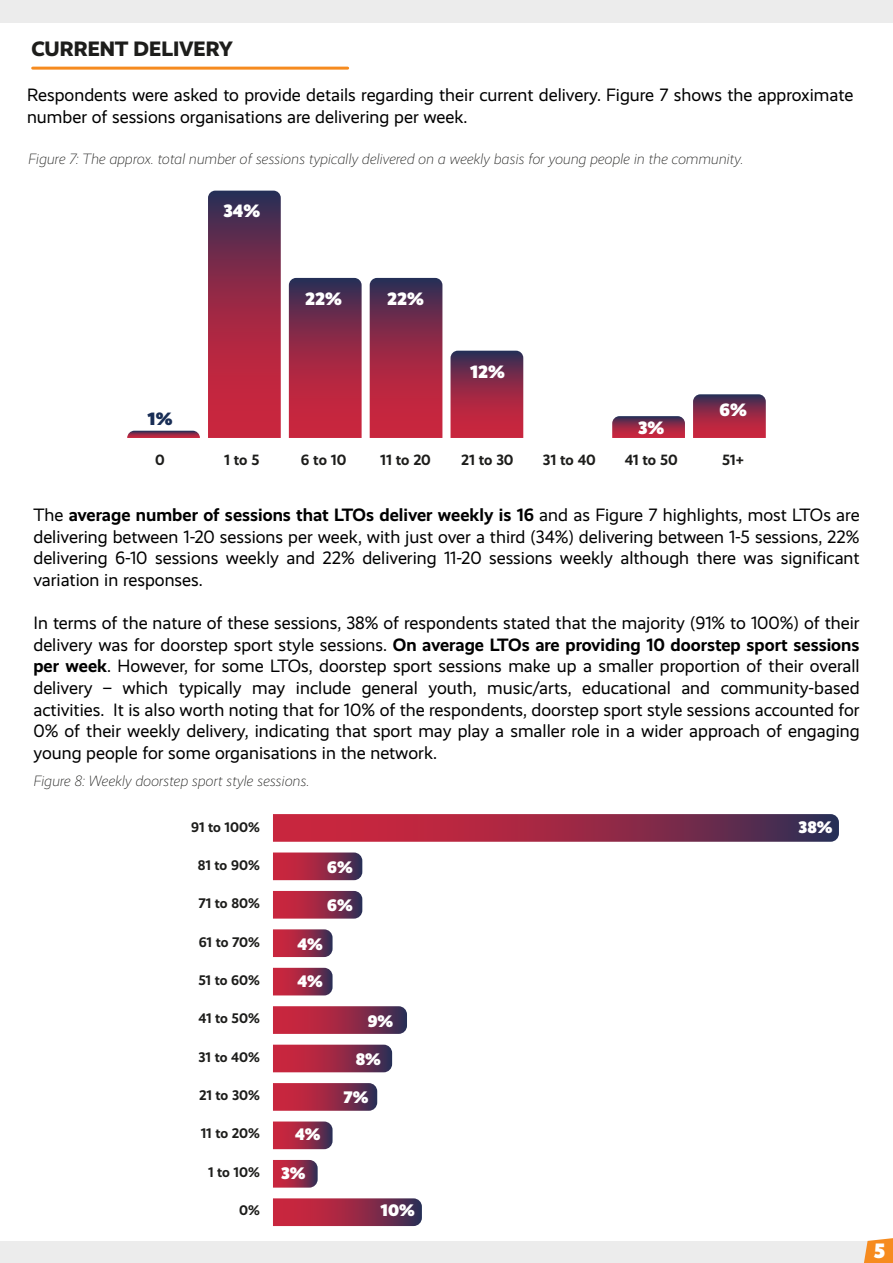
<style>
.page{position:relative;width:893px;height:1263px;background:#fff}
.page>*{position:absolute;margin:0;border:0;box-sizing:border-box;transform-origin:0 0}
.t1{font:800 21px "Realist";color:#1d1d1b}
.t2{font:900 21px "Realist";color:#fff}
.t3{font:18px/21.6px "Realist";color:#000;text-align:justify}
.t4{font:900 18px "Realist";color:#fff}
.t5{font:900 18px "Realist";color:#182d55}
.t6{font:900 16.8px "Realist";color:#fff}
.t7{font:italic 300 15px "Realist";color:#1d1d1b}
.t8{font:700 15px "Realist";letter-spacing:-.01em;color:#1d1d1b}
.t9{font:700 13.95px "Realist";letter-spacing:-.01em;color:#1d1d1b}
.s1{font-weight:700}
</style>
<div class="page">
<svg style="left:693px;top:394px;width:73px;height:44px;background:#932c49"></svg>
<svg style="left:612px;top:416px;width:73px;height:22px;background:#932e4b"></svg>
<svg style="left:450px;top:351px;width:73px;height:87px;background:#932b47"></svg>
<svg style="left:370px;top:278px;width:72px;height:160px;background:#922946"></svg>
<svg style="left:289px;top:278px;width:73px;height:160px;background:#932a47"></svg>
<svg style="left:208px;top:191px;width:73px;height:247px;background:#932946"></svg>
<svg style="left:127px;top:431px;width:73px;height:7px"></svg>
<div style="left:0;top:0;width:893px;height:23px;background:#ececec"></div>
<div style="left:0;top:1241px;width:893px;height:22px;background:#ececec"></div>
<svg style="left:864px;top:1238px;width:29px;height:25px"></svg>
<hr style="left:33px;top:67px;width:315px;height:3px;background:#f68b1f">
<svg style="left:273px;top:814px;width:566px;height:28px;background:#942b48"></svg>
<svg style="left:273px;top:852px;width:89px;height:28px;background:#982e4a"></svg>
<svg style="left:273px;top:891px;width:89px;height:27px;background:#962a47"></svg>
<svg style="left:273px;top:929px;width:60px;height:28px;background:#9a304c"></svg>
<svg style="left:273px;top:968px;width:60px;height:27px;background:#982d49"></svg>
<svg style="left:273px;top:1006px;width:134px;height:28px;background:#962c49"></svg>
<svg style="left:273px;top:1045px;width:119px;height:27px;background:#952a47"></svg>
<svg style="left:273px;top:1083px;width:104px;height:28px;background:#972d49"></svg>
<svg style="left:273px;top:1121px;width:60px;height:28px;background:#9a314d"></svg>
<svg style="left:273px;top:1160px;width:45px;height:27px"></svg>
<svg style="left:273px;top:1198px;width:149px;height:28px;background:#962d49"></svg>
<p class="t1" style="left:31px;top:37px;width:203px">CURRENT DELIVERY</p>
<p class="t3" style="left:27px;top:85px;width:828px">Respondents were asked to provide details regarding their current delivery. Figure 7 shows the approximate number of sessions organisations are delivering per week.</p>
<p class="t7" style="left:28px;top:151px;width:716px">Figure 7: The approx. total number of sessions typically delivered on a weekly basis for young people in the community.</p>
<p class="t4" style="left:223px;top:200px;width:38px">34%</p>
<p class="t4" style="left:305px;top:288px;width:38px">22%</p>
<p class="t4" style="left:387px;top:288px;width:38px">22%</p>
<p class="t5" style="left:148px;top:407px;width:26px">1%</p>
<p class="t4" style="left:470px;top:361px;width:36px">12%</p>
<p class="t4" style="left:638px;top:417px;width:28px">3%</p>
<p class="t4" style="left:719px;top:399px;width:29px">6%</p>
<p class="t8" style="left:155px;top:451px;width:11px">0</p>
<p class="t8" style="left:224px;top:451px;width:37px">1 to 5</p>
<p class="t8" style="left:301px;top:451px;width:47px">6 to 10</p>
<p class="t8" style="left:380px;top:451px;width:52px">11 to 20</p>
<p class="t8" style="left:461px;top:451px;width:54px">21 to 30</p>
<p class="t8" style="left:543px;top:451px;width:54px">31 to 40</p>
<p class="t8" style="left:625px;top:451px;width:54px">41 to 50</p>
<p class="t8" style="left:722px;top:451px;width:23px">51+</p>
<p class="t3" style="left:33px;top:504px;width:828px">The <span class="s1">average number of sessions that LTOs deliver weekly is 16</span> and as Figure 7 highlights, most LTOs are delivering between 1-20 sessions per week, with just over a third (34%) delivering between 1-5 sessions, 22% delivering 6-10 sessions weekly and 22% delivering 11-20 sessions weekly although there was significant variation in responses.</p>
<p class="t3" style="left:33px;top:612px;width:828px">In terms of the nature of these sessions, 38% of respondents stated that the majority (91% to 100%) of their delivery was for doorstep sport style sessions. <span class="s1">On average LTOs are providing 10 doorstep sport sessions per week</span>. However, for some LTOs, doorstep sport sessions make up a smaller proportion of their overall delivery – which typically may include general youth, music/arts, educational and community-based activities. It is also worth noting that for 10% of the respondents, doorstep sport style sessions accounted for 0% of their weekly delivery, indicating that sport may play a smaller role in a wider approach of engaging young people for some organisations in the network.</p>
<p class="t7" style="left:33px;top:772px;width:277px">Figure 8: Weekly doorstep sport style sessions.</p>
<p class="t9" style="left:191px;top:819px;width:70px">91 to 100%</p>
<p class="t9" style="left:198px;top:857px;width:63px">81 to 90%</p>
<p class="t9" style="left:198px;top:895px;width:63px">71 to 80%</p>
<p class="t9" style="left:199px;top:934px;width:62px">61 to 70%</p>
<p class="t9" style="left:198px;top:972px;width:63px">51 to 60%</p>
<p class="t9" style="left:199px;top:1010px;width:63px">41 to 50%</p>
<p class="t9" style="left:199px;top:1049px;width:63px">31 to 40%</p>
<p class="t9" style="left:199px;top:1087px;width:62px">21 to 30%</p>
<p class="t9" style="left:201px;top:1125px;width:60px">11 to 20%</p>
<p class="t9" style="left:208px;top:1164px;width:53px">1 to 10%</p>
<p class="t9" style="left:239px;top:1202px;width:22px">0%</p>
<p class="t6" style="left:799px;top:817px;width:35px">38%</p>
<p class="t6" style="left:327px;top:857px;width:27px">6%</p>
<p class="t6" style="left:327px;top:895px;width:27px">6%</p>
<p class="t6" style="left:297px;top:934px;width:27px">4%</p>
<p class="t6" style="left:297px;top:971px;width:27px">4%</p>
<p class="t6" style="left:368px;top:1011px;width:27px">9%</p>
<p class="t6" style="left:356px;top:1049px;width:27px">8%</p>
<p class="t6" style="left:343px;top:1087px;width:27px">7%</p>
<p class="t6" style="left:295px;top:1124px;width:27px">4%</p>
<p class="t6" style="left:281px;top:1163px;width:26px">3%</p>
<p class="t6" style="left:381px;top:1200px;width:36px">10%</p>
<p class="t2" style="left:874px;top:1238px;width:13px">5</p>
</div>
